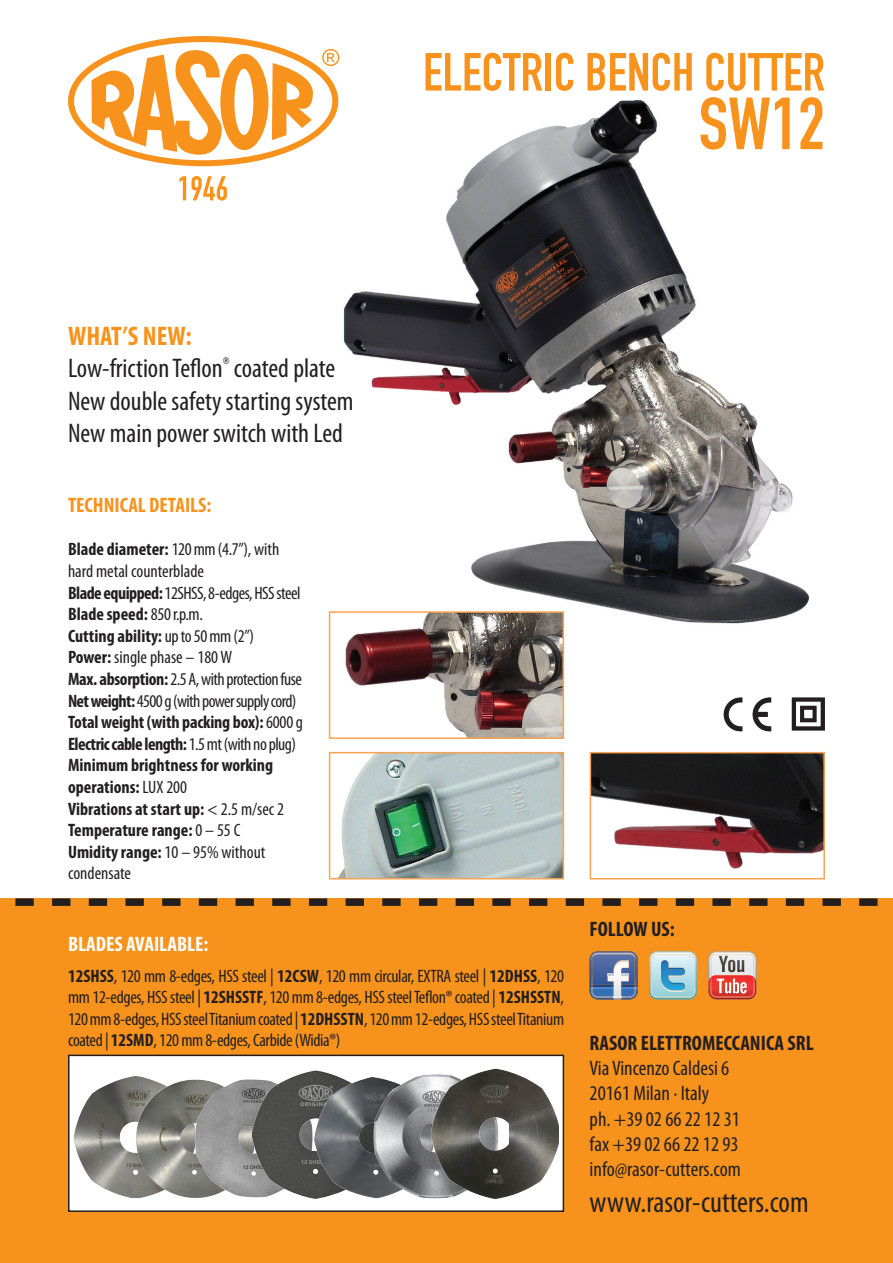
<style>
.page{position:relative;width:893px;height:1263px;background:#fff}
.page>*{position:absolute;margin:0;border:0;box-sizing:border-box;transform-origin:0 0}
.t1{font:72.45px "DIN Engschrift";color:#f7931d}
.t2{font:52.8px "DIN Engschrift";color:#f7931d}
.t3{font:condensed 30px "Myriad Pro";color:#231f20}
.t4{font:condensed 27px/32.4px "Myriad Pro";color:#231f20}
.t5{font:700 condensed 27px "Myriad Pro";color:#f7931d}
.t6{font:condensed 21px/25.2px "Myriad Pro";color:#231f20}
.t7{font:700 condensed 21px "Myriad Pro";color:#231f20}
.t8{font:700 condensed 21px "Myriad Pro";color:#f7931d}
.t9{font:700 condensed 21px "Myriad Pro";color:#fff}
.t10{font:700 condensed 18px/21.6px "Myriad Pro";color:#231f20}
.t11{font:condensed 18px/21.6px "Myriad Pro";letter-spacing:-.02em;color:#231f20;text-align:justify}
.t12{font:condensed 9.6px "Swiss 721 BT";color:#231f20;scale:.86 1}
.s1{font-weight:400}
.s2{font-weight:700}
</style>
<div class="page">
<img style="left:328px;top:99px;width:482px;height:544px">
<div style="left:0;top:898px;width:893px;height:365px;background:#f7931d"></div>
<div style="left:69px;top:1055px;width:494px;height:156px;background:#fff"></div>
<div style="left:68px;top:1054px;width:496px;height:158px;border:2px solid #231f20"></div>
<img style="left:73px;top:1076px;width:62px;height:122px">
<img style="left:135px;top:1076px;width:59px;height:122px">
<img style="left:593px;top:755px;width:229px;height:114px">
<div style="left:590px;top:752px;width:235px;height:127px;border:2px solid #f9a350"></div>
<img style="left:332px;top:614px;width:229px;height:122px">
<div style="left:329px;top:611px;width:235px;height:128px;border:2px solid #f9a350"></div>
<img style="left:339px;top:755px;width:222px;height:121px">
<div style="left:329px;top:752px;width:235px;height:127px;border:2px solid #f9a350"></div>
<svg style="left:179px;top:176px;width:48px;height:25px"></svg>
<svg style="left:68px;top:36px;width:271px;height:130px"></svg>
<svg style="left:792px;top:697px;width:33px;height:34px"></svg>
<svg style="left:723px;top:697px;width:19px;height:35px"></svg>
<svg style="left:752px;top:697px;width:19px;height:35px"></svg>
<svg style="left:15px;top:898px;width:863px;height:8px"></svg>
<img style="left:194px;top:1079px;width:57px;height:119px">
<img style="left:251px;top:1071px;width:62px;height:128px">
<img style="left:313px;top:1070px;width:57px;height:129px">
<img style="left:370px;top:1074px;width:60px;height:125px">
<img style="left:430px;top:1068px;width:129px;height:131px">
<svg style="left:649px;top:951px;width:48px;height:48px;background:#a1cad3"></svg>
<svg style="left:708px;top:951px;width:48px;height:48px;background:#d6958c"></svg>
<svg style="left:590px;top:951px;width:48px;height:48px;background:#7587a8"></svg>
<img style="left:591px;top:953px;width:45px;height:8px">
<h3 class="t5" style="left:68px;top:319px;width:125px">WHAT’S NEW:</h3>
<h3 class="t4" style="left:68px;top:352px;width:269px">Low-friction Teflon coated plate</h3>
<p class="t12" style="left:223px;top:355px;width:9px">®</p>
<h3 class="t4" style="left:68px;top:384px;width:287px">New double safety starting system<br>New main power switch with Led</h3>
<p class="t8" style="left:68px;top:492px;width:145px">TECHNICAL DETAILS:</p>
<p class="t10" style="left:68px;top:538px;width:236px">Blade diameter: <span class="s1">120 mm (4.7”), with hard metal counterblade<br></span>Blade equipped: <span class="s1">12SHSS, 8-edges, HSS steel<br></span>Blade speed: <span class="s1">850 r.p.m.<br></span>Cutting ability: <span class="s1">up to 50 mm (2”)<br></span>Power: <span class="s1">single phase – 180 W<br></span>Max. absorption: <span class="s1">2.5 A, with protection fuse<br></span>Net weight: <span class="s1">4500 g (with power supply cord)<br></span>Total weight (with packing box): <span class="s1">6000 g<br></span>Electric cable length: <span class="s1">1.5 mt (with no plug)<br></span>Minimum brightness for working operations: <span class="s1">LUX 200<br></span>Vibrations at start up: <span class="s1">&lt; 2.5 m/sec 2<br></span>Temperature range: <span class="s1">0 – 55 C<br></span>Umidity range: <span class="s1">10 – 95% without condensate</span></p>
<h2 class="t2" style="left:423px;top:41px;width:403px">ELECTRIC BENCH CUTTER</h2>
<h1 class="t1" style="left:699px;top:81px;width:128px">SW12</h1>
<p class="t9" style="left:68px;top:931px;width:142px">BLADES AVAILABLE:</p>
<p class="t11" style="left:68px;top:965px;width:498px"><span class="s2">12SHSS</span>, 120 mm 8-edges, HSS steel | <span class="s2">12CSW</span>, 120 mm circular, EXTRA steel | <span class="s2">12DHSS</span>, 120 mm 12-edges, HSS steel | <span class="s2">12SHSSTF</span>, 120 mm 8-edges, HSS steel Teflon® coated | <span class="s2">12SHSSTN</span>, 120 mm 8-edges, HSS steel Titanium coated | <span class="s2">12DHSSTN</span>, 120 mm 12-edges, HSS steel Titanium coated | <span class="s2">12SMD</span>, 120 mm 8-edges, Carbide (Widia®)</p>
<p class="t7" style="left:590px;top:916px;width:87px">FOLLOW US:</p>
<p class="t7" style="left:590px;top:1030px;width:226px">RASOR ELETTROMECCANICA SRL</p>
<p class="t6" style="left:590px;top:1055px;width:153px">Via Vincenzo Caldesi 6<br>20161 Milan ∙ Italy<br>ph. +39 02 66 22 12 31 fax +39 02 66 22 12 93 info@rasor-cutters.com</p>
<h3 class="t3" style="left:590px;top:1184px;width:220px">www.rasor-cutters.com</h3>
</div>
